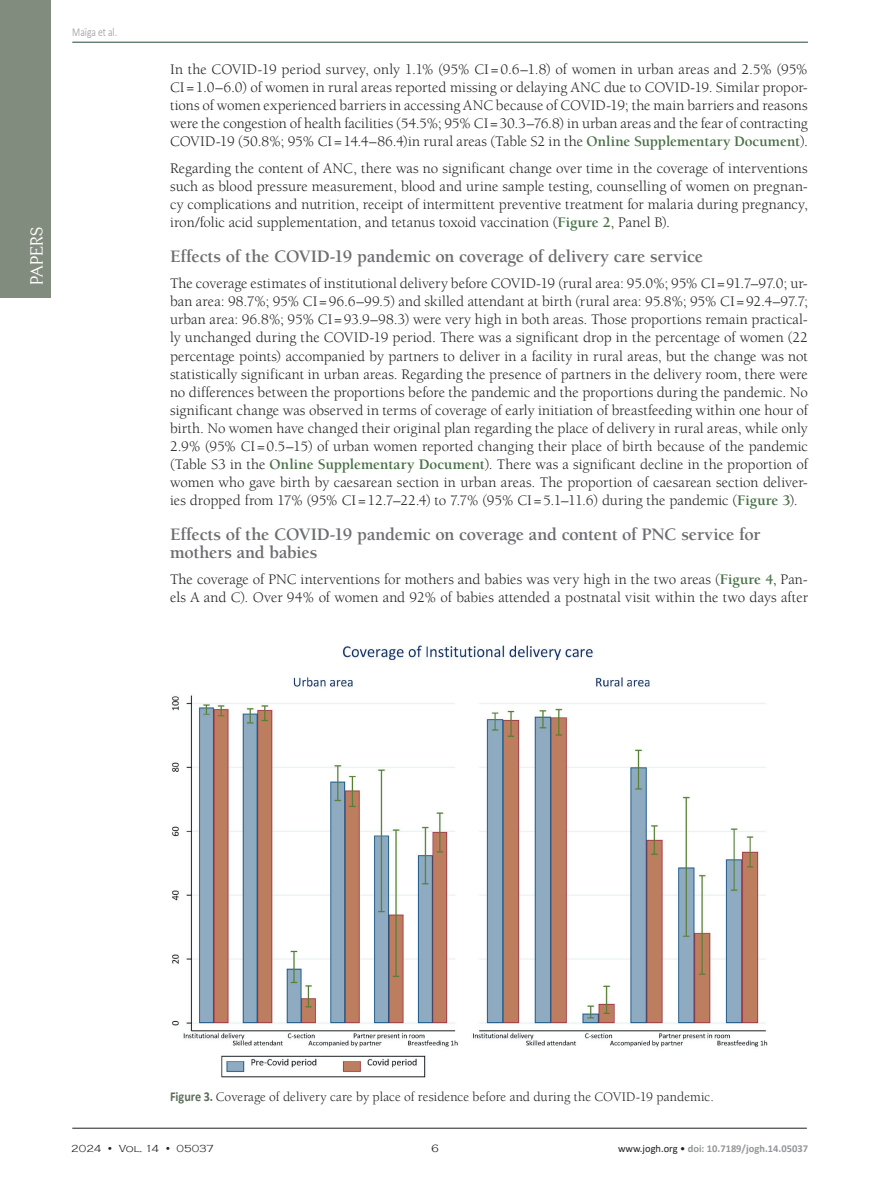
<style>
.page{position:relative;width:893px;height:1191px;background:#fff}
.page>*{position:absolute;margin:0;border:0;box-sizing:border-box;transform-origin:0 0}
.Podnaslovi_PAPERS_2{font:700 18px/18px "Berkeley Std";letter-spacing:-.015em;color:#6c6d70}
.t1{font:17.1px "Centabel";letter-spacing:-.005em;color:#fff}
.Tekst_Osnovni{font:15px/18px "Berkeley Std";letter-spacing:-.005em;color:#231f20;text-align:justify}
.potpisi_Figure_Table{font:13.5px "Berkeley Std";color:#231f20}
.t2{font:300 12px "Calibri";color:#939598;scale:.8 1}
.t3{font:300 10.95px "Copperplate Gothic";color:#231f20}
.t4{font:700 10.5px "Calibri";color:#939598}
.t5{font:300 10.5px "Copperplate Gothic";color:#231f20}
.s1{font-weight:700;color:#477045}
.s2{font-family:"Calibri";font-weight:700;color:#5d6e5c}
.s3{font-weight:400;color:#231f20}
</style>
<div class="page">
<hr style="left:72px;top:1128px;width:735px;height:1px;background:#231f20">
<hr style="left:72px;top:42px;width:736px;height:1px;background:#204c34">
<div style="left:0;top:0;width:51px;height:298px;background:#828c7e"></div>
<img style="left:172px;top:645px;width:596px;height:433px">
<p class="t2" style="left:72px;top:25px;width:57px">Maïga et al.</p>
<p class="t1" style="left:27px;top:285px;width:59px;rotate:-90deg">PAPERS</p>
<p class="Tekst_Osnovni" style="left:170px;top:61px;width:639px">In the COVID-19 period survey, only 1.1% (95% CI=0.6–1.8) of women in urban areas and 2.5% (95% CI=1.0–6.0) of women in rural areas reported missing or delaying ANC due to COVID-19. Similar propor&shy;tions of women experienced barriers in accessing ANC because of COVID-19; the main barriers and reasons were the congestion of health facilities (54.5%; 95% CI=30.3–76.8) in urban areas and the fear of contracting COVID-19 (50.8%; 95% CI=14.4–86.4)in rural areas (Table S2 in the <span class="s1">Online Supplementary Document</span>).</p>
<p class="Tekst_Osnovni" style="left:170px;top:159px;width:639px">Regarding the content of ANC, there was no significant change over time in the coverage of interventions such as blood pressure measurement, blood and urine sample testing, counselling of women on pregnan&shy;cy complications and nutrition, receipt of intermittent preventive treatment for malaria during pregnancy, iron/folic acid supplementation, and tetanus toxoid vaccination (<span class="s1">Figure 2</span>, Panel B).</p>
<p class="Podnaslovi_PAPERS_2" style="left:170px;top:247px;width:535px">Effects of the COVID-19 pandemic on coverage of delivery care service</p>
<p class="Tekst_Osnovni" style="left:170px;top:275px;width:639px">The coverage estimates of institutional delivery before COVID-19 (rural area: 95.0%; 95% CI=91.7–97.0; ur&shy;ban area: 98.7%; 95% CI=96.6–99.5) and skilled attendant at birth (rural area: 95.8%; 95% CI=92.4–97.7; urban area: 96.8%; 95% CI=93.9–98.3) were very high in both areas. Those proportions remain practical&shy;ly unchanged during the COVID-19 period. There was a significant drop in the percentage of women (22 percentage points) accompanied by partners to deliver in a facility in rural areas, but the change was not statistically significant in urban areas. Regarding the presence of partners in the delivery room, there were no differences between the proportions before the pandemic and the proportions during the pandemic. No significant change was observed in terms of coverage of early initiation of breastfeeding within one hour of birth. No women have changed their original plan regarding the place of delivery in rural areas, while only 2.9% (95% CI=0.5–15) of urban women reported changing their place of birth because of the pandemic (Table S3 in the <span class="s1">Online Supplementary Document</span>). There was a significant decline in the proportion of women who gave birth by caesarean section in urban areas. The proportion of caesarean section deliver&shy;ies dropped from 17% (95% CI=12.7–22.4) to 7.7% (95% CI=5.1–11.6) during the pandemic (<span class="s1">Figure 3</span>).</p>
<p class="Podnaslovi_PAPERS_2" style="left:170px;top:525px;width:592px">Effects of the COVID-19 pandemic on coverage and content of PNC service for mothers and babies</p>
<p class="Tekst_Osnovni" style="left:170px;top:570px;width:639px">The coverage of PNC interventions for mothers and babies was very high in the two areas (<span class="s1">Figure 4</span>, Pan&shy;els A and C). Over 94% of women and 92% of babies attended a postnatal visit within the two days after</p>
<p class="potpisi_Figure_Table" style="left:170px;top:1089px;width:545px"><span class="s2">Figure 3.</span> Coverage of delivery care by place of residence before and during the COVID-19 pandemic.</p>
<p class="t5" style="left:71px;top:1142px;width:144px">2024 • Vol. 14 • 05037</p>
<p class="t3" style="left:431px;top:1142px;width:9px">6</p>
<p class="t4" style="left:618px;top:1141px;width:191px"><span class="s3">www.jogh.org •</span> doi: 10.7189/jogh.14.05037</p>
</div>
